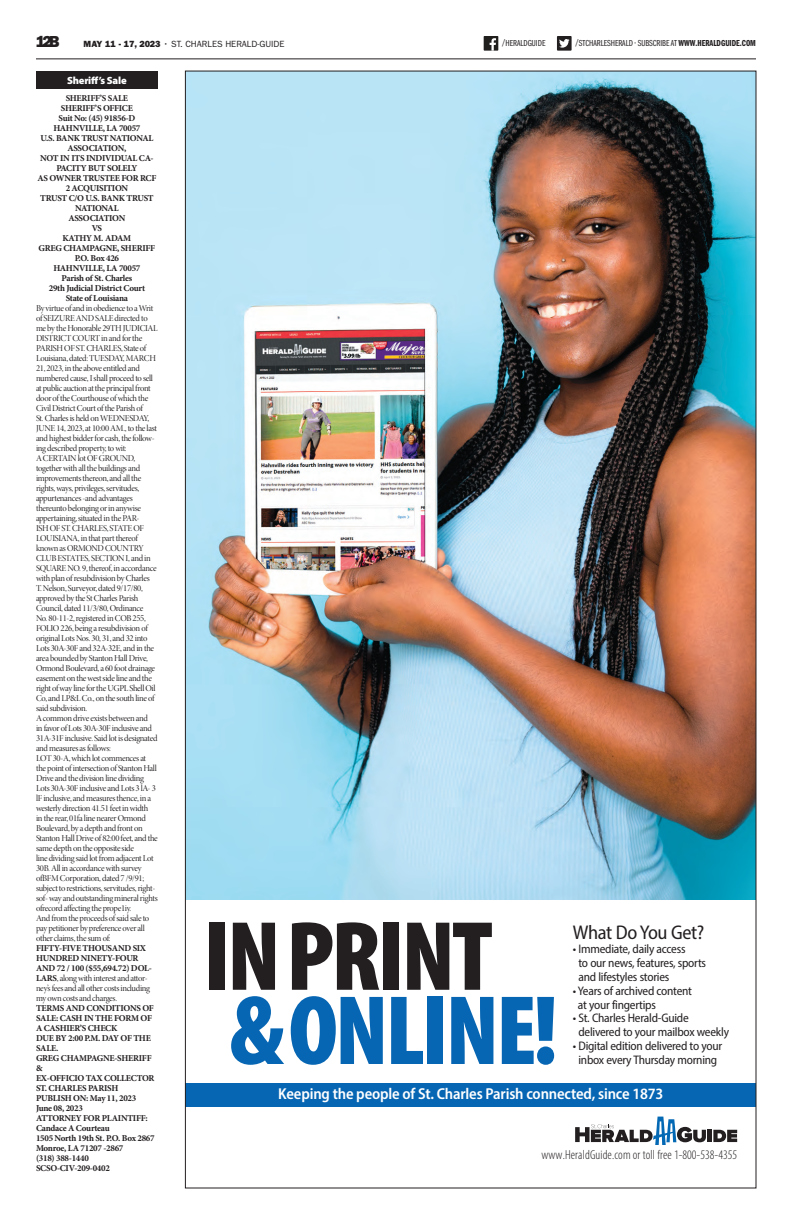
<style>
.page{position:relative;width:792px;height:1224px;background:#fff}
.page>*{position:absolute;margin:0;border:0;box-sizing:border-box;transform-origin:0 0}
.t1{font:900 condensed 99.5px "Myriad Pro";letter-spacing:-.03em;color:#0766b3}
.t2{font:900 condensed 99.5px "Myriad Pro";letter-spacing:-.03em;color:#231f20}
.t3{font:semi-condensed 19.9px "Myriad Pro";letter-spacing:-.02em;color:#231f20}
.t4{font:16px "ITC Franklin Gothic Std Hvy";color:#231f20}
.t5{font:600 semi-condensed 15.8px "Myriad Pro";letter-spacing:-.01em;color:#fff}
.t6{font:300 condensed 13.1px "Myriad Pro";letter-spacing:.01em;color:#231f20}
.t7{font:semi-condensed 12.4px/13.9px "Myriad Pro";letter-spacing:-.02em;color:#231f20}
.t8{font:900 10.5px "Myriad Pro";letter-spacing:-.02em;color:#fff}
.t9{font:9px/10px "Minion Pro Disp";letter-spacing:-.035em;color:#231f20}
.t10{font:700 9px/10px "Minion Pro";letter-spacing:-.03em;color:#231f20}
.t11{font:9px "ITC Franklin Gothic Std Bk Cp";color:#231f20}
.t12{font:9px "ITC Franklin Gothic Std";color:#231f20}
.s1{font-family:"ITC Franklin Gothic Std Hvy"}
.s2{font-family:"ITC Franklin Gothic Std Dm Cp"}
.s3{font-family:"Minion Pro";font-weight:700}
</style>
<div class="page">
<div style="left:484px;top:36px;width:14px;height:15px;background:#211e1e"></div>
<svg style="left:490px;top:38px;width:6px;height:13px"></svg>
<div style="left:557px;top:36px;width:15px;height:15px;background:#231f20"></div>
<svg style="left:559px;top:39px;width:11px;height:9px"></svg>
<hr style="left:36px;top:58px;width:720px;height:1px;background:#231f20">
<img style="left:187px;top:73px;width:567px;height:826px">
<div style="left:186px;top:1083px;width:570px;height:24px;background:#0766b3"></div>
<svg style="left:575px;top:1117px;width:131px;height:28px"></svg>
<div style="left:707px;top:1130px;width:5px;height:12px;background:#231f20"></div>
<svg style="left:713px;top:1130px;width:24px;height:12px"></svg>
<div style="left:36px;top:71px;width:122px;height:18px;background:#231f20"></div>
<h3 class="t4" style="left:36px;top:32px;width:25px">12B</h3>
<p class="t12" style="left:84px;top:39px;width:202px"><span class="s1">MAY 11 - 17, 2023</span> • ST. CHARLES HERALD-GUIDE</p>
<p class="t11" style="left:502px;top:38px;width:45px">/HERALDGUIDE</p>
<p class="t11" style="left:575px;top:39px;width:182px">/STCHARLESHERALD • SUBSCRIBE AT <span class="s2">WWW.HERALDGUIDE.COM</span></p>
<p class="t8" style="left:67px;top:73px;width:61px">Sheriff’s Sale</p>
<p class="t10" style="left:37px;top:93px;width:120px;text-align:center">SHERIFF’S SALE<br>SHERIFF’S OFFICE<br>Suit No: (45) 91856-D<br>HAHNVILLE, LA 70057<br>U.S. BANK TRUST NATIONAL<br>ASSOCIATION,<br>NOT IN ITS INDIVIDUAL CA-<br>PACITY BUT SOLELY<br>AS OWNER TRUSTEE FOR RCF<br>2 ACQUISITION<br>TRUST C/O U.S. BANK TRUST<br>NATIONAL<br>ASSOCIATION<br>VS<br>KATHY M. ADAM<br>GREG CHAMPAGNE, SHERIFF<br>P.O. Box 426<br>HAHNVILLE, LA 70057<br>Parish of St. Charles<br>29th Judicial District Court<br>State of Louisiana</p>
<p class="t9" style="left:36px;top:303px;width:123px">By virtue of and in obedience to a Writ of SEIZURE AND SALE directed to me by the Honorable 29TH JUDICIAL DISTRICT COURT in and for the PARISH OF ST. CHARLES, State of Louisiana, dated: TUESDAY, MARCH 21, 2023, in the above entitled and numbered cause, I shall proceed to sell at public auction at the principal front door of the Courthouse of which the Civil District Court of the Parish of<br>St. Charles is held on WEDNESDAY, JUNE 14, 2023, at 10:00 AM., to the last and highest bidder for cash, the follow&shy;ing described property, to wit:<br>A CERTAIN lot OF GROUND, together with all the buildings and improvements thereon, and all the rights, ways, privileges, servitudes, appurtenances -and advantages thereunto belonging or in anywise appertaining, situated in the PAR-<br>ISH OF ST. CHARLES, STATE OF LOUISIANA, in that part thereof known as ORMOND COUNTRY CLUB ESTATES, SECTION I, and in SQUARE NO. 9, thereof, in accordance with plan of resubdivision by Charles T. Nelson, Surveyor, dated 9/17/80, approved by the St Charles Parish Council, dated 11/3/80, Ordinance<br>No. 80-11-2, registered in COB 255, FOLIO 226, being a resubdivision of original Lots Nos. 30, 31, and 32 into Lots 30A-30F and 32A-32E, and in the area bounded by Stanton Hall Drive, Ormond Boulevard, a 60 foot drainage easement on the west side line and the right of way line for the UGPL Shell Oil Co, and LP&amp;L Co., on the south line of said subdivision.<br>A common drive exists between and<br>in favor of Lots 30A-30F inclusive and 31A-31F inclusive. Said lot is designated and measures as follows:<br>LOT 30-A, which lot commences at the point of intersection of Stanton Hall Drive and the division line dividing Lots 30A-30F inclusive and Lots 3 lA- 3 lF inclusive, and measures thence, in a westerly direction 41.51 feet in width<br>in the rear, 01fa line nearer Ormond Boulevard, by a depth and front on Stanton Hall Drive of 82:00 feet, and the same depth on the opposite side<br>line dividing said lot from adjacent Lot 30B. All in accordance with survey ofBFM Corporation, dated 7 /9/91; subject to restrictions, servitudes, right&shy;sof- way and outstanding mineral rights ofrecord affecting the prope1iy.<br>And from the proceeds of said sale to pay petitioner by preference over all other claims, the sum of:</p>
<p class="t10" style="left:36px;top:943px;width:117px">FIFTY-FIVE THOUSAND SIX<br>HUNDRED NINETY-FOUR<br>AND 72 / 100 ($55,694.72) DOL-</p>
<p class="t9" style="left:36px;top:973px;width:116px"><span class="s3">LARS</span>, along with interest and attor&shy;ney’s fees and all other costs including my own costs and charges.</p>
<p class="t10" style="left:36px;top:1003px;width:120px">TERMS AND CONDITIONS OF<br>SALE: CASH IN THE FORM OF<br>A CASHIER’S CHECK<br>DUE BY 2:00 P.M. DAY OF THE<br>SALE.<br>GREG CHAMPAGNE-SHERIFF &amp;<br>EX-OFFICIO TAX COLLECTOR<br>ST. CHARLES PARISH<br>PUBLISH ON: May 11, 2023<br>June 08, 2023<br>ATTORNEY FOR PLAINTIFF:<br>Candace A Courteau<br>1505 North 19th St. P.O. Box 2867<br>Monroe, LA 71207 -2867<br>(318) 388-1440<br>SCSO-CIV-209-0402</p>
<h1 class="t2" style="left:203px;top:893px;width:291px">IN PRINT</h1>
<h1 class="t1" style="left:230px;top:967px;width:330px">&amp; ONLINE!</h1>
<h3 class="t5" style="left:278px;top:1083px;width:387px">Keeping the people of St. Charles Parish connected, since 1873</h3>
<h2 class="t3" style="left:573px;top:920px;width:133px">What Do You Get?</h2>
<h3 class="t7" style="left:578px;top:942px;width:129px;text-indent:-6px">• Immediate, daily access<br>to our news, features, sports and lifestyles stories</h3>
<h3 class="t7" style="left:578px;top:983px;width:116px;text-indent:-5px">• Years of archived content at your fingertips</h3>
<h3 class="t7" style="left:578px;top:1011px;width:152px;text-indent:-6px">• St. Charles Herald-Guide delivered to your mailbox weekly</h3>
<h3 class="t7" style="left:573px;top:1039px;width:151px;text-align:center">• Digital edition delivered to your inbox every Thursday morning</h3>
<h3 class="t6" style="left:541px;top:1147px;width:197px">www.HeraldGuide.com or toll free 1-800-538-4355</h3>
</div>
